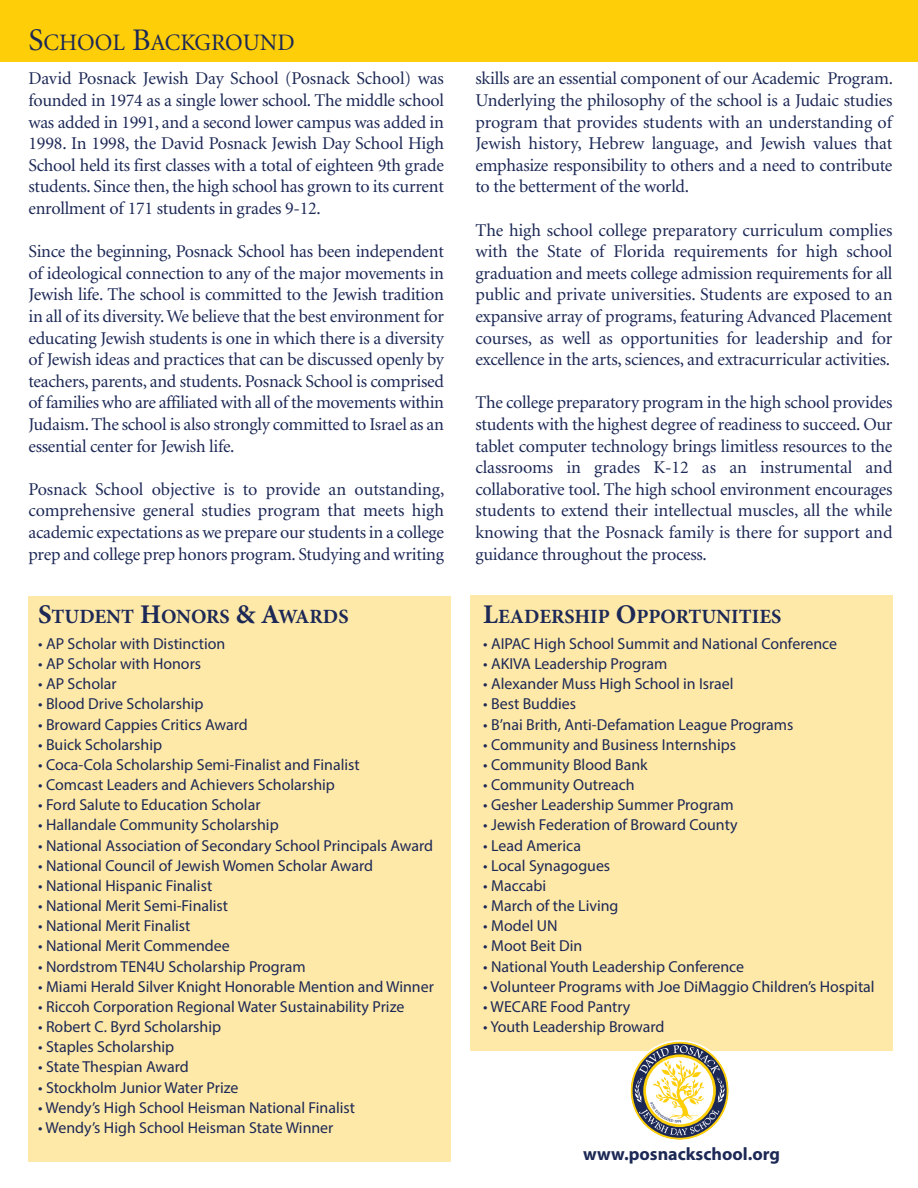
<style>
.page{position:relative;width:918px;height:1188px;background:#fff}
.page>*{position:absolute;margin:0;border:0;box-sizing:border-box;transform-origin:0 0}
.t1{font:23.7px "Minion";color:#1c2856}
.t2{font:700 20.25px "Minion Pro";color:#1c2856}
.t3{font:18px/21.6px "Minion";letter-spacing:-.015em;color:#1c2856;text-align:justify}
.t4{font:700 18px "Myriad Pro";color:#1c2856}
.t5{font:15.9px "Myriad Pro";color:#1c2856}
.s1{font-size:31.5px}
.s2{font-size:27px}
</style>
<div class="page">
<div style="left:28px;top:596px;width:423px;height:566px;background:#ffe9a8"></div>
<div style="left:470px;top:595px;width:422px;height:456px;background:#ffe9a8"></div>
<div style="left:0;top:0;width:918px;height:62px;background:#fece08"></div>
<svg style="left:630px;top:1040px;width:99px;height:100px"></svg>
<h1 class="t1" style="left:28px;top:34px;width:268px"><span class="s1">S</span>CHOOL <span class="s1">B</span>ACKGROUND</h1>
<p class="t3" style="left:28px;top:69px;width:417px">David Posnack Jewish Day School (Posnack School) was founded in 1974 as a single lower school. The middle school was added in 1991, and a second lower campus was added in 1998. In 1998, the David Posnack Jewish Day School High School held its first classes with a total of eighteen 9th grade students. Since then, the high school has grown to its current enrollment of 171 students in grades 9-12.</p>
<p class="t3" style="left:28px;top:242px;width:417px">Since the beginning, Posnack School has been independent of ideological connection to any of the major movements in Jewish life. The school is committed to the Jewish tradition in all of its diversity. We believe that the best environment for educating Jewish students is one in which there is a diversity of Jewish ideas and practices that can be discussed openly by teachers, parents, and students. Posnack School is comprised of families who are affiliated with all of the movements within Judaism. The school is also strongly committed to Israel as an essential center for Jewish life.</p>
<p class="t3" style="left:28px;top:480px;width:418px">Posnack School objective is to provide an outstanding, comprehensive general studies program that meets high academic expectations as we prepare our students in a college prep and college prep honors program. Studying and writing</p>
<p class="t2" style="left:38px;top:609px;width:312px"><span class="s2">S</span>TUDENT <span class="s2">H</span>ONORS <span class="s2">&amp; A</span>WARDS</p>
<p class="t5" style="left:38px;top:638px;width:189px">• AP Scholar with Distinction</p>
<p class="t5" style="left:38px;top:658px;width:165px">• AP Scholar with Honors</p>
<p class="t5" style="left:38px;top:678px;width:80px">• AP Scholar</p>
<p class="t5" style="left:38px;top:698px;width:167px">• Blood Drive Scholarship</p>
<p class="t5" style="left:38px;top:718px;width:211px">• Broward Cappies Critics Award</p>
<p class="t5" style="left:38px;top:739px;width:126px">• Buick Scholarship</p>
<p class="t5" style="left:38px;top:759px;width:323px">• Coca-Cola Scholarship Semi-Finalist and Finalist</p>
<p class="t5" style="left:38px;top:779px;width:298px">• Comcast Leaders and Achievers Scholarship</p>
<p class="t5" style="left:38px;top:799px;width:224px">• Ford Salute to Education Scholar</p>
<p class="t5" style="left:38px;top:819px;width:242px">• Hallandale Community Scholarship</p>
<p class="t5" style="left:38px;top:839px;width:397px">• National Association of Secondary School Principals Award</p>
<p class="t5" style="left:38px;top:859px;width:336px">• National Council of Jewish Women Scholar Award</p>
<p class="t5" style="left:38px;top:880px;width:176px">• National Hispanic Finalist</p>
<p class="t5" style="left:38px;top:900px;width:192px">• National Merit Semi-Finalist</p>
<p class="t5" style="left:38px;top:920px;width:154px">• National Merit Finalist</p>
<p class="t5" style="left:38px;top:940px;width:193px">• National Merit Commendee</p>
<p class="t5" style="left:38px;top:960px;width:269px">• Nordstrom TEN4U Scholarship Program</p>
<p class="t5" style="left:38px;top:980px;width:397px">• Miami Herald Silver Knight Honorable Mention and Winner</p>
<p class="t5" style="left:38px;top:1001px;width:368px">• Riccoh Corporation Regional Water Sustainability Prize</p>
<p class="t5" style="left:38px;top:1021px;width:184px">• Robert C. Byrd Scholarship</p>
<p class="t5" style="left:38px;top:1041px;width:138px">• Staples Scholarship</p>
<p class="t5" style="left:38px;top:1061px;width:152px">• State Thespian Award</p>
<p class="t5" style="left:38px;top:1081px;width:202px">• Stockholm Junior Water Prize</p>
<p class="t5" style="left:38px;top:1101px;width:318px">• Wendy’s High School Heisman National Finalist</p>
<p class="t5" style="left:38px;top:1122px;width:297px">• Wendy’s High School Heisman State Winner</p>
<p class="t3" style="left:476px;top:69px;width:419px">skills are an essential component of our Academic Program.<br>Underlying the philosophy of the school is a Judaic studies program that provides students with an understanding of Jewish history, Hebrew language, and Jewish values that emphasize responsibility to others and a need to contribute to the betterment of the world.</p>
<p class="t3" style="left:476px;top:220px;width:419px">The high school college preparatory curriculum complies with the State of Florida requirements for high school graduation and meets college admission requirements for all public and private universities. Students are exposed to an expansive array of programs, featuring Advanced Placement courses, as well as opportunities for leadership and for excellence in the arts, sciences, and extracurricular activities.</p>
<p class="t3" style="left:476px;top:393px;width:419px">The college preparatory program in the high school provides students with the highest degree of readiness to succeed. Our tablet computer technology brings limitless resources to the classrooms in grades K-12 as an instrumental and collaborative tool. The high school environment encourages students to extend their intellectual muscles, all the while knowing that the Posnack family is there for support and guidance throughout the process.</p>
<p class="t2" style="left:483px;top:609px;width:300px"><span class="s2">L</span>EADERSHIP <span class="s2">O</span>PPORTUNITIES</p>
<p class="t5" style="left:483px;top:638px;width:355px">• AIPAC High School Summit and National Conference</p>
<p class="t5" style="left:483px;top:658px;width:186px">• AKIVA Leadership Program</p>
<p class="t5" style="left:483px;top:678px;width:252px">• Alexander Muss High School in Israel</p>
<p class="t5" style="left:483px;top:698px;width:94px">• Best Buddies</p>
<p class="t5" style="left:483px;top:718px;width:312px">• B’nai Brith, Anti-Defamation League Programs</p>
<p class="t5" style="left:483px;top:739px;width:254px">• Community and Business Internships</p>
<p class="t5" style="left:483px;top:759px;width:166px">• Community Blood Bank</p>
<p class="t5" style="left:483px;top:779px;width:153px">• Community Outreach</p>
<p class="t5" style="left:483px;top:799px;width:252px">• Gesher Leadership Summer Program</p>
<p class="t5" style="left:483px;top:819px;width:256px">• Jewish Federation of Broward County</p>
<p class="t5" style="left:483px;top:839px;width:99px">• Lead America</p>
<p class="t5" style="left:483px;top:859px;width:128px">• Local Synagogues</p>
<p class="t5" style="left:483px;top:880px;width:64px">• Maccabi</p>
<p class="t5" style="left:483px;top:900px;width:137px">• March of the Living</p>
<p class="t5" style="left:483px;top:920px;width:76px">• Model UN</p>
<p class="t5" style="left:483px;top:940px;width:100px">• Moot Beit Din</p>
<p class="t5" style="left:483px;top:960px;width:262px">• National Youth Leadership Conference</p>
<p class="t5" style="left:483px;top:980px;width:393px">• Volunteer Programs with Joe DiMaggio Children’s Hospital</p>
<p class="t5" style="left:483px;top:1001px;width:149px">• WECARE Food Pantry</p>
<p class="t5" style="left:483px;top:1021px;width:183px">• Youth Leadership Broward</p>
<p class="t4" style="left:583px;top:1147px;width:198px">www.posnackschool.org</p>
</div>
